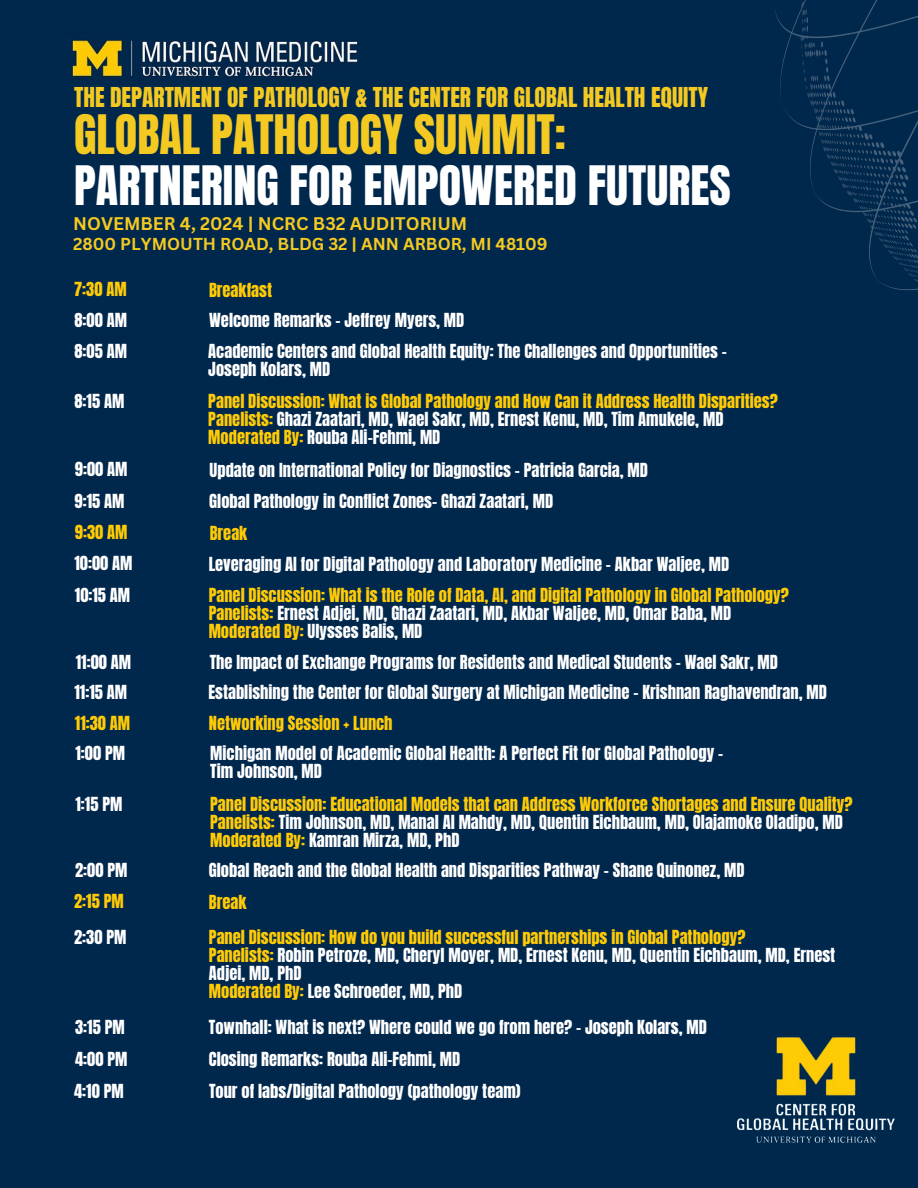
<style>
.page{position:relative;width:918px;height:1188px;background:#00274c}
.page>*{position:absolute;margin:0;border:0;box-sizing:border-box;transform-origin:0 0}
.t1{font:46.2px/51px "Anton";color:#fff}
.t2{font:23.4px "Anton";color:#f4c921}
.t3{font:700 17.85px "Canva Sans";color:#f4c921}
.t4{font:700 16.8px "Canva Sans";color:#f4c921}
.t5{font:16.5px/18px "Anton";color:#fff}
.t6{font:16.5px "Anton";color:#ffcb05}
.s1{color:#f4c921}
.s2{color:#ffcb05}
</style>
<div class="page">
<img style="left:71px;top:40px;width:287px;height:37px">
<img style="left:774px;top:0;width:144px;height:291px">
<img style="left:737px;top:1037px;width:158px;height:106px">
<h2 class="t2" style="left:74px;top:81px;width:636px">THE DEPARTMENT OF PATHOLOGY &amp; THE CENTER FOR GLOBAL HEALTH EQUITY</h2>
<h2 class="t1" style="left:74px;top:110px;width:658px"><span class="s1">GLOBAL PATHOLOGY SUMMIT:<br></span>PARTNERING FOR EMPOWERED FUTURES</h2>
<h1 class="t3" style="left:73px;top:211px;width:396px">NOVEMBER 4, 2024 | NCRC B32 AUDITORIUM</h1>
<h1 class="t4" style="left:73px;top:232px;width:476px">2800 PLYMOUTH ROAD, BLDG 32 | ANN ARBOR, MI 48109</h1>
<p class="t6" style="left:74px;top:277px;width:54px">7:30 AM</p>
<h3 class="t6" style="left:209px;top:278px;width:65px">Breakfast</h3>
<p class="t5" style="left:75px;top:312px;width:54px">8:00 AM</p>
<h3 class="t5" style="left:209px;top:312px;width:257px">Welcome Remarks - Jeffrey Myers, MD</h3>
<p class="t5" style="left:75px;top:343px;width:54px">8:05 AM</p>
<h3 class="t5" style="left:75px;top:393px;width:51px">8:15 AM</h3>
<p class="t5" style="left:208px;top:343px;width:520px">Academic Centers and Global Health Equity: The Challenges and Opportunities -</p>
<h3 class="t5" style="left:208px;top:361px;width:123px">Joseph Kolars, MD</h3>
<h3 class="t6" style="left:208px;top:390px;width:571px">Panel Discussion: What is Global Pathology and How Can it Address Health Disparities?</h3>
<p class="t5" style="left:208px;top:411px;width:517px"><span class="s2">Panelists:</span> Ghazi Zaatari, MD, Wael Sakr, MD, Ernest Kenu, MD, Tim Amukele, MD</p>
<p class="t5" style="left:208px;top:429px;width:234px"><span class="s2">Moderated By:</span> Rouba Ali-Fehmi, MD</p>
<p class="t5" style="left:75px;top:461px;width:54px">9:00 AM</p>
<p class="t5" style="left:210px;top:461px;width:440px">Update on International Policy for Diagnostics - Patricia Garcia, MD</p>
<p class="t5" style="left:75px;top:492px;width:52px">9:15 AM</p>
<h3 class="t5" style="left:209px;top:493px;width:345px">Global Pathology in Conflict Zones- Ghazi Zaatari, MD</h3>
<p class="t6" style="left:75px;top:521px;width:54px">9:30 AM</p>
<h3 class="t6" style="left:210px;top:521px;width:39px">Break</h3>
<p class="t5" style="left:75px;top:554px;width:60px">10:00 AM</p>
<p class="t5" style="left:209px;top:555px;width:522px">Leveraging AI for Digital Pathology and Laboratory Medicine - Akbar Waljee, MD</p>
<p class="t5" style="left:75px;top:586px;width:57px">10:15 AM</p>
<h3 class="t5" style="left:76px;top:653px;width:57px">11:00 AM</h3>
<p class="t6" style="left:209px;top:583px;width:582px">Panel Discussion: What is the Role of Data, AI, and Digital Pathology in Global Pathology?</p>
<h3 class="t5" style="left:209px;top:604px;width:524px"><span class="s2">Panelists:</span> Ernest Adjei, MD, Ghazi Zaatari, MD, Akbar Waljee, MD, Omar Baba, MD</h3>
<p class="t5" style="left:209px;top:622px;width:215px"><span class="s2">Moderated By:</span> Ulysses Balis, MD</p>
<h3 class="t5" style="left:210px;top:653px;width:570px">The Impact of Exchange Programs for Residents and Medical Students - Wael Sakr, MD</h3>
<h3 class="t5" style="left:75px;top:684px;width:54px">11:15 AM</h3>
<p class="t5" style="left:208px;top:684px;width:620px">Establishing the Center for Global Surgery at Michigan Medicine - Krishnan Raghavendran, MD</p>
<p class="t6" style="left:75px;top:712px;width:57px">11:30 AM</p>
<p class="t6" style="left:209px;top:712px;width:185px">Networking Session + Lunch</p>
<h3 class="t5" style="left:75px;top:744px;width:51px">1:00 PM</h3>
<p class="t5" style="left:75px;top:795px;width:48px">1:15 PM</p>
<h3 class="t5" style="left:210px;top:744px;width:514px">Michigan Model of Academic Global Health: A Perfect Fit for Global Pathology -</h3>
<p class="t5" style="left:210px;top:762px;width:113px">Tim Johnson, MD</p>
<p class="t6" style="left:210px;top:792px;width:644px">Panel Discussion: Educational Models that can Address Workforce Shortages and Ensure Quality?</p>
<p class="t5" style="left:210px;top:813px;width:634px"><span class="s2">Panelists:</span> Tim Johnson, MD, Manal Al Mahdy, MD, Quentin Eichbaum, MD, Olajamoke Oladipo, MD</p>
<h3 class="t5" style="left:210px;top:831px;width:251px"><span class="s2">Moderated By:</span> Kamran Mirza, MD, PhD</h3>
<p class="t5" style="left:75px;top:861px;width:54px">2:00 PM</p>
<p class="t5" style="left:209px;top:861px;width:537px">Global Reach and the Global Health and Disparities Pathway - Shane Quinonez, MD</p>
<p class="t6" style="left:74px;top:889px;width:51px">2:15 PM</p>
<h3 class="t6" style="left:209px;top:890px;width:39px">Break</h3>
<h3 class="t6" style="left:209px;top:926px;width:538px">Panel Discussion: How do you build successful partnerships in Global Pathology?</h3>
<p class="t5" style="left:209px;top:947px;width:628px"><span class="s2">Panelists:</span> Robin Petroze, MD, Cheryl Moyer, MD, Ernest Kenu, MD, Quentin Eichbaum, MD, Ernest<br>Adjei, MD, PhD</p>
<h3 class="t5" style="left:209px;top:983px;width:255px"><span class="s2">Moderated By:</span> Lee Schroeder, MD, PhD</h3>
<h3 class="t5" style="left:74px;top:929px;width:54px">2:30 PM</h3>
<h3 class="t5" style="left:75px;top:1018px;width:51px">3:15 PM</h3>
<h3 class="t5" style="left:209px;top:1018px;width:500px">Townhall: What is next? Where could we go from here? - Joseph Kolars, MD</h3>
<p class="t5" style="left:75px;top:1050px;width:54px">4:00 PM</p>
<p class="t5" style="left:209px;top:1050px;width:253px">Closing Remarks: Rouba Ali-Fehmi, MD</p>
<p class="t5" style="left:74px;top:1082px;width:51px">4:10 PM</p>
<p class="t5" style="left:209px;top:1082px;width:313px">Tour of labs/Digital Pathology (pathology team)</p>
</div>
